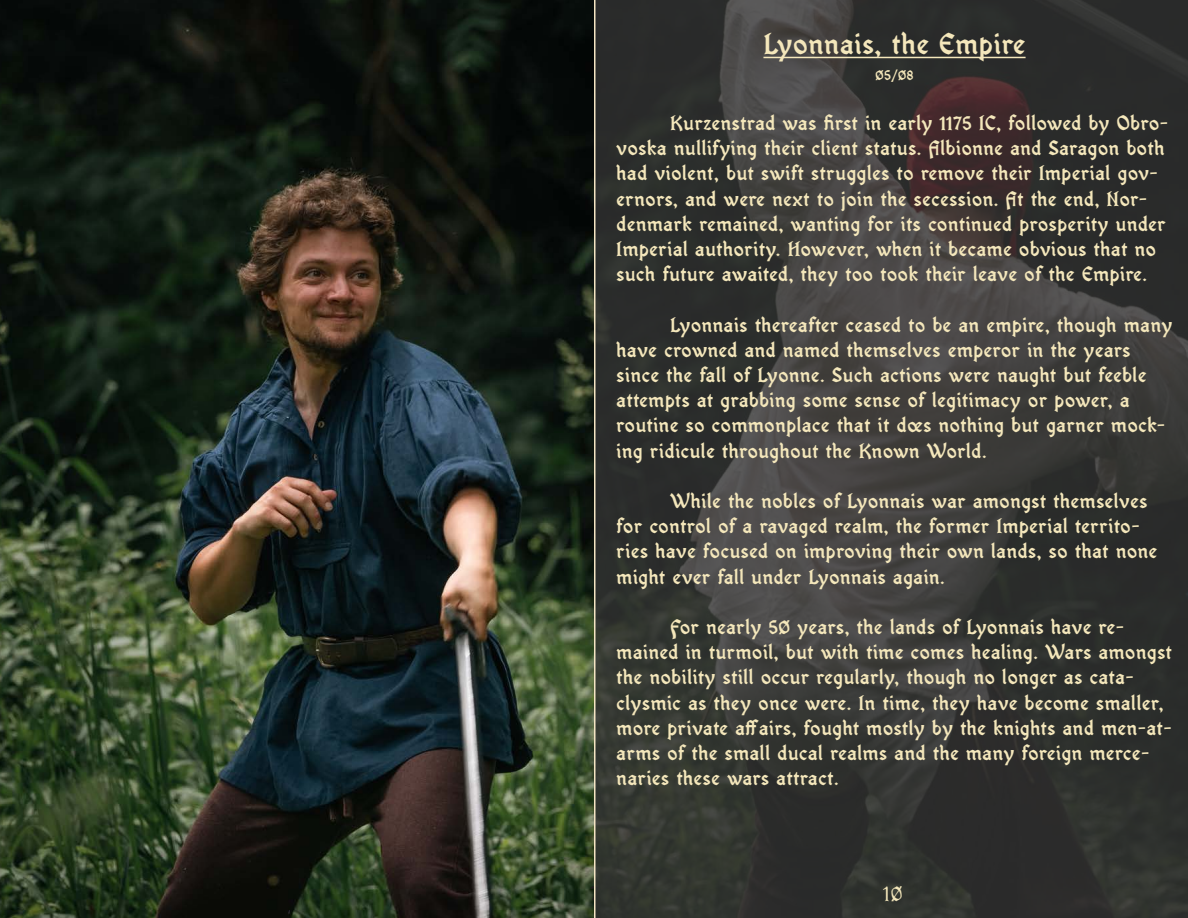
<style>
.page{position:relative;width:1188px;height:918px;background:#fff}
.page>*{position:absolute;margin:0;border:0;box-sizing:border-box;transform-origin:0 0}
.t1{font:700 30px "Oldania ADF Std";color:#f4e7bb}
.t2{font:22.5px "Oldania ADF Std";color:#f4e7bb}
.t3{font:700 21px/25.2px "Oldania ADF Std";color:#f4e7bb}
.t4{font:700 15px "Oldania ADF Std";color:#f4e7bb}
</style>
<div class="page">
<svg style="left:596px;top:0;width:592px;height:918px;background:#363634"></svg>
<hr style="left:763px;top:57px;width:263px;height:1px;background:#f4e7bb">
<img style="left:0;top:0;width:596px;height:918px">
<p class="t1" style="left:763px;top:27px;width:264px">Lyonnais, the Empire</p>
<p class="t4" style="left:875px;top:66px;width:40px">05/08</p>
<p class="t3" style="left:616px;top:111px;width:554px;text-indent:54px">Kurzenstrad was first in early 1175 IC, followed by Obro&shy;voska nullifying their client status. Albionne and Saragon both had violent, but swift struggles to remove their Imperial gov&shy;ernors, and were next to join the secession. At the end, Nor&shy;denmark remained, wanting for its continued prosperity under Imperial authority. However, when it became obvious that no such future awaited, they too took their leave of the Empire.</p>
<p class="t3" style="left:616px;top:312px;width:558px;text-indent:54px">Lyonnais thereafter ceased to be an empire, though many have crowned and named themselves emperor in the years since the fall of Lyonne. Such actions were naught but feeble attempts at grabbing some sense of legitimacy or power, a routine so commonplace that it does nothing but garner mock&shy;ing ridicule throughout the Known World.</p>
<p class="t3" style="left:616px;top:489px;width:543px;text-indent:54px">While the nobles of Lyonnais war amongst themselves for control of a ravaged realm, the former Imperial territo&shy;ries have focused on improving their own lands, so that none might ever fall under Lyonnais again.</p>
<p class="t3" style="left:616px;top:615px;width:557px;text-indent:54px">For nearly 50 years, the lands of Lyonnais have re&shy;mained in turmoil, but with time comes healing. Wars amongst the nobility still occur regularly, though no longer as cata&shy;clysmic as they once were. In time, they have become smaller, more private affairs, fought mostly by the knights and men-at&shy;arms of the small ducal realms and the many foreign merce&shy;naries these wars attract.</p>
<p class="t2" style="left:884px;top:880px;width:20px">10</p>
</div>
